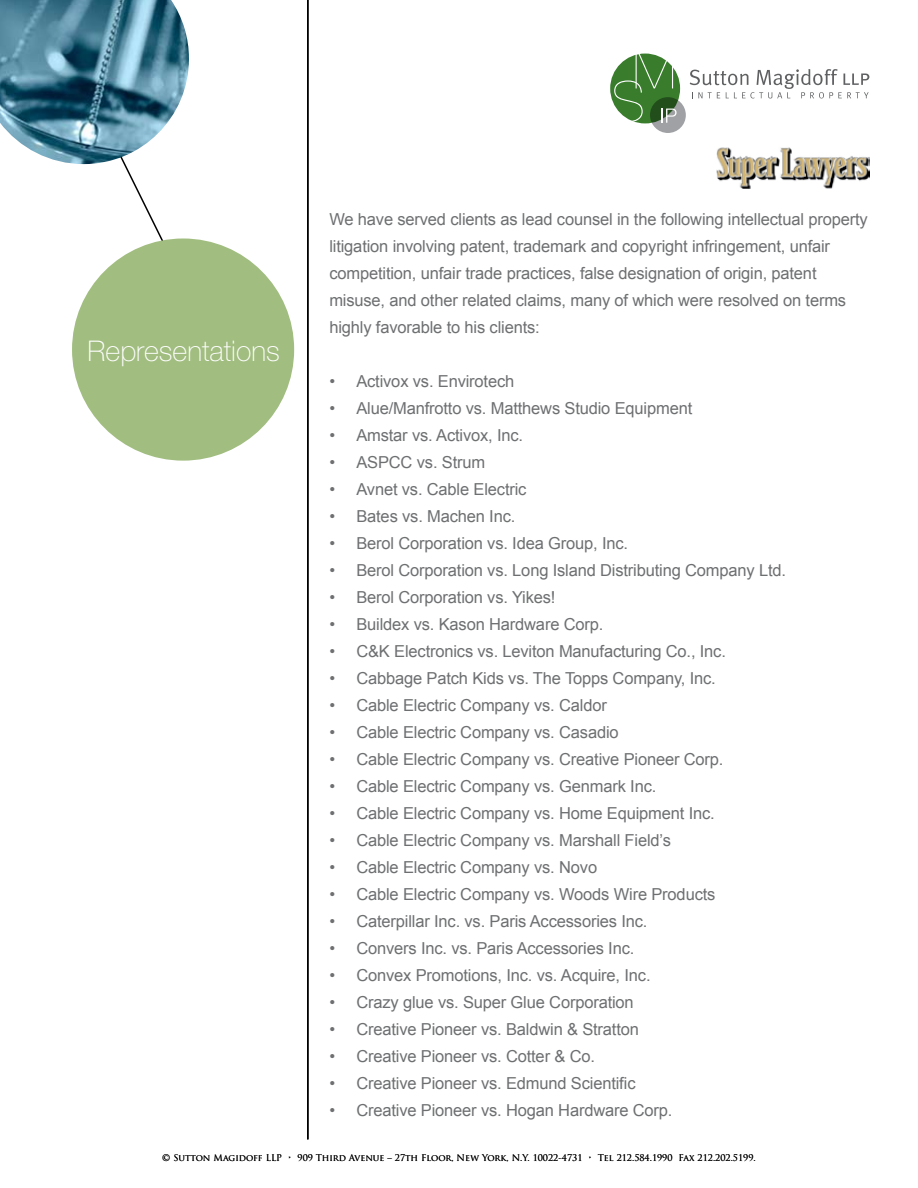
<style>
.page{position:relative;width:918px;height:1188px;background:#fff}
.page>*{position:absolute;margin:0;border:0;box-sizing:border-box;transform-origin:0 0}
.t1{font:100 28.5px "Helvetica Neue";color:#fff}
.t2{font:16.5px/27px "Arial";letter-spacing:-.01em;color:#6d6f71}
.t3{font:9px "Trajan Pro";color:#000}
</style>
<div class="page">
<svg style="left:72px;top:164px;width:91px;height:174px"></svg>
<img style="left:0;top:0;width:189px;height:164px">
<div style="left:72px;top:238px;width:222px;height:223px;background:#a1bd80;border-radius:50%"></div>
<svg style="left:690px;top:69px;width:179px;height:29px"></svg>
<div style="left:610px;top:54px;width:70px;height:69px;background:#387c2c;border-radius:50%"></div>
<div style="left:650px;top:97px;width:36px;height:36px;background:#9fa1a4;border-radius:50%"></div>
<svg style="left:613px;top:53px;width:64px;height:70px"></svg>
<hr style="left:307px;top:0;width:2px;height:1139px;background:#000">
<img style="left:717px;top:147px;width:152px;height:42px">
<h1 class="t1" style="left:88px;top:335px;width:194px">Representations</h1>
<p class="t2" style="left:329px;top:206px;width:540px">We have served clients as lead counsel in the following intellectual property litigation involving patent, trademark and copyright infringement, unfair competition, unfair trade practices, false designation of origin, patent misuse, and other related claims, many of which were resolved on terms highly favorable to his clients:</p>
<p class="t2" style="left:329px;top:368px;width:186px">• Activox vs. Envirotech</p>
<p class="t2" style="left:329px;top:395px;width:364px">• Alue/Manfrotto vs. Matthews Studio Equipment</p>
<p class="t2" style="left:329px;top:422px;width:195px">• Amstar vs. Activox, Inc.</p>
<p class="t2" style="left:329px;top:449px;width:157px">• ASPCC vs. Strum</p>
<p class="t2" style="left:329px;top:476px;width:199px">• Avnet vs. Cable Electric</p>
<p class="t2" style="left:329px;top:503px;width:188px">• Bates vs. Machen Inc.</p>
<p class="t2" style="left:329px;top:530px;width:300px">• Berol Corporation vs. Idea Group, Inc.</p>
<p class="t2" style="left:329px;top:557px;width:458px">• Berol Corporation vs. Long Island Distributing Company Ltd.</p>
<p class="t2" style="left:329px;top:584px;width:228px">• Berol Corporation vs. Yikes!</p>
<p class="t2" style="left:329px;top:611px;width:276px">• Buildex vs. Kason Hardware Corp.</p>
<p class="t2" style="left:329px;top:638px;width:398px">• C&amp;K Electronics vs. Leviton Manufacturing Co., Inc.</p>
<p class="t2" style="left:329px;top:665px;width:388px">• Cabbage Patch Kids vs. The Topps Company, Inc.</p>
<p class="t2" style="left:329px;top:692px;width:279px">• Cable Electric Company vs. Caldor</p>
<p class="t2" style="left:329px;top:719px;width:291px">• Cable Electric Company vs. Casadio</p>
<p class="t2" style="left:329px;top:746px;width:396px">• Cable Electric Company vs. Creative Pioneer Corp.</p>
<p class="t2" style="left:329px;top:773px;width:328px">• Cable Electric Company vs. Genmark Inc.</p>
<p class="t2" style="left:329px;top:800px;width:387px">• Cable Electric Company vs. Home Equipment Inc.</p>
<p class="t2" style="left:329px;top:827px;width:343px">• Cable Electric Company vs. Marshall Field’s</p>
<p class="t2" style="left:329px;top:854px;width:269px">• Cable Electric Company vs. Novo</p>
<p class="t2" style="left:329px;top:881px;width:388px">• Cable Electric Company vs. Woods Wire Products</p>
<p class="t2" style="left:329px;top:908px;width:320px">• Caterpillar Inc. vs. Paris Accessories Inc.</p>
<p class="t2" style="left:329px;top:935px;width:306px">• Convers Inc. vs. Paris Accessories Inc.</p>
<p class="t2" style="left:329px;top:962px;width:323px">• Convex Promotions, Inc. vs. Acquire, Inc.</p>
<p class="t2" style="left:329px;top:989px;width:306px">• Crazy glue vs. Super Glue Corporation</p>
<p class="t2" style="left:329px;top:1016px;width:311px">• Creative Pioneer vs. Baldwin &amp; Stratton</p>
<p class="t2" style="left:329px;top:1043px;width:267px">• Creative Pioneer vs. Cotter &amp; Co.</p>
<p class="t2" style="left:329px;top:1070px;width:308px">• Creative Pioneer vs. Edmund Scientific</p>
<p class="t2" style="left:329px;top:1097px;width:345px">• Creative Pioneer vs. Hogan Hardware Corp.</p>
<p class="t3" style="left:162px;top:1152px;width:595px">© Sutton Magidoff LLP • 909 Third Avenue – 27th Floor, New York, N.Y. 10022-4731 • Tel 212.584.1990 Fax 212.202.5199.</p>
</div>
